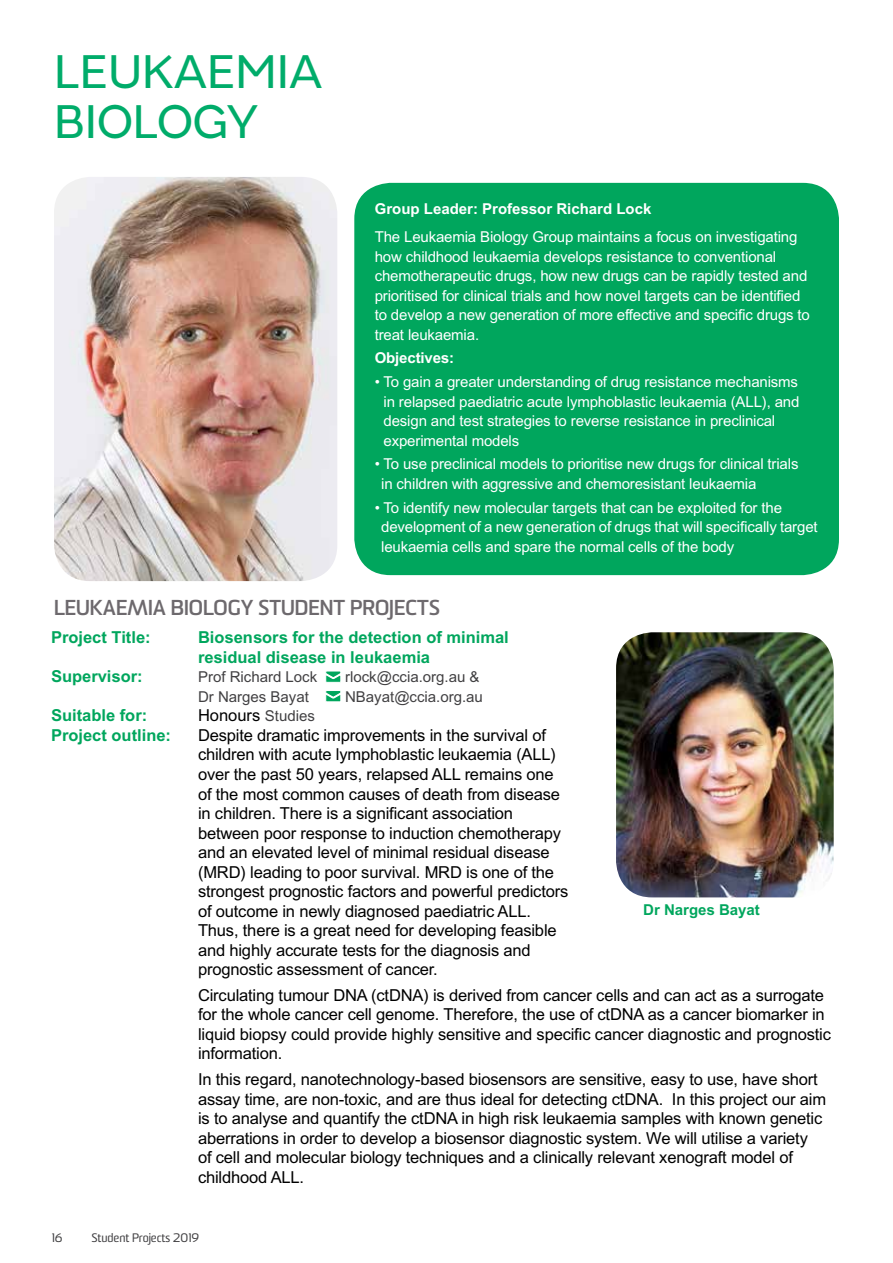
<style>
.page{position:relative;width:893px;height:1263px;background:#fff}
.page>*{position:absolute;margin:0;border:0;box-sizing:border-box;transform-origin:0 0}
.t1{font:49.5px/49.5px "FS Emeric";color:#00ac6a}
.t2{font:700 21px "Sommet";color:#6d696d}
.t3{font:16.5px/19.5px "Arial MT Std";letter-spacing:-.01em;color:#000}
.t4{font:700 16.5px/19.5px "Arial MT Std";color:#00a65d}
.t5{font:15px/19.5px "Arial MT Std";letter-spacing:-.01em;color:#fff}
.t6{font:15px "Arial MT Std";color:#414042}
.t7{font:700 15px "Arial MT Std";color:#fff}
.t8{font:700 15px "Arial MT Std";color:#00a65d}
.t9{font:12px "Sommet";color:#414042}
.s1{font-size:15px;color:#414042}
</style>
<div class="page">
<div style="left:354px;top:183px;width:485px;height:392px;background:#00a65d;border-radius:36px"></div>
<img style="left:54px;top:177px;width:283px;height:404px">
<img style="left:616px;top:632px;width:218px;height:265px">
<svg style="left:325px;top:671px;width:16px;height:12px"></svg>
<svg style="left:325px;top:690px;width:16px;height:12px"></svg>
<h1 class="t1" style="left:54px;top:44px;width:270px">LEUKAEMIA<br>BIOLOGY</h1>
<p class="t7" style="left:375px;top:200px;width:278px">Group Leader: Professor Richard Lock</p>
<p class="t5" style="left:375px;top:227px;width:437px">The Leukaemia Biology Group maintains a focus on investigating how childhood leukaemia develops resistance to conventional chemotherapeutic drugs, how new drugs can be rapidly tested and prioritised for clinical trials and how novel targets can be identified to develop a new generation of more effective and specific drugs to treat leukaemia.</p>
<p class="t7" style="left:375px;top:349px;width:81px">Objectives:</p>
<p class="t5" style="left:384px;top:372px;width:417px;text-indent:-9px">• To gain a greater understanding of drug resistance mechanisms in relapsed paediatric acute lymphoblastic leukaemia (ALL), and design and test strategies to reverse resistance in preclinical experimental models</p>
<p class="t5" style="left:381px;top:454px;width:419px;text-indent:-6px">• To use preclinical models to prioritise new drugs for clinical trials in children with aggressive and chemoresistant leukaemia</p>
<p class="t5" style="left:381px;top:498px;width:438px;text-indent:-6px">• To identify new molecular targets that can be exploited for the development of a new generation of drugs that will specifically target leukaemia cells and spare the normal cells of the body</p>
<p class="t2" style="left:54px;top:594px;width:387px">LEUKAEMIA BIOLOGY STUDENT PROJECTS</p>
<p class="t4" style="left:51px;top:628px;width:101px">Project Title:</p>
<p class="t4" style="left:198px;top:628px;width:312px">Biosensors for the detection of minimal residual disease in leukaemia</p>
<p class="t4" style="left:51px;top:667px;width:93px">Supervisor:</p>
<p class="t6" style="left:198px;top:669px;width:121px">Prof Richard Lock</p>
<p class="t6" style="left:345px;top:669px;width:136px">rlock@ccia.org.au &amp;</p>
<p class="t6" style="left:198px;top:688px;width:112px">Dr Narges Bayat</p>
<p class="t6" style="left:345px;top:688px;width:139px">NBayat@ccia.org.au</p>
<p class="t4" style="left:51px;top:706px;width:98px">Suitable for:</p>
<p class="t3" style="left:198px;top:706px;width:118px">Honours <span class="s1">Studies</span></p>
<p class="t4" style="left:51px;top:725px;width:122px">Project outline:</p>
<p class="t3" style="left:198px;top:725px;width:372px">Despite dramatic improvements in the survival of children with acute lymphoblastic leukaemia (ALL) over the past 50 years, relapsed ALL remains one of the most common causes of death from disease in children. There is a significant association between poor response to induction chemotherapy and an elevated level of minimal residual disease (MRD) leading to poor survival. MRD is one of the strongest prognostic factors and powerful predictors of outcome in newly diagnosed paediatric ALL.<br>Thus, there is a great need for developing feasible and highly accurate tests for the diagnosis and prognostic assessment of cancer.</p>
<p class="t3" style="left:198px;top:985px;width:634px">Circulating tumour DNA (ctDNA) is derived from cancer cells and can act as a surrogate for the whole cancer cell genome. Therefore, the use of ctDNA as a cancer biomarker in liquid biopsy could provide highly sensitive and specific cancer diagnostic and prognostic information.</p>
<p class="t3" style="left:198px;top:1070px;width:630px">In this regard, nanotechnology-based biosensors are sensitive, easy to use, have short assay time, are non-toxic, and are thus ideal for detecting ctDNA. In this project our aim is to analyse and quantify the ctDNA in high risk leukaemia samples with known genetic aberrations in order to develop a biosensor diagnostic system. We will utilise a variety<br>of cell and molecular biology techniques and a clinically relevant xenograft model of childhood ALL.</p>
<p class="t8" style="left:643px;top:900px;width:118px">Dr Narges Bayat</p>
<p class="t9" style="left:51px;top:1230px;width:13px">16</p>
<p class="t9" style="left:91px;top:1230px;width:109px">Student Projects 2019</p>
</div>
